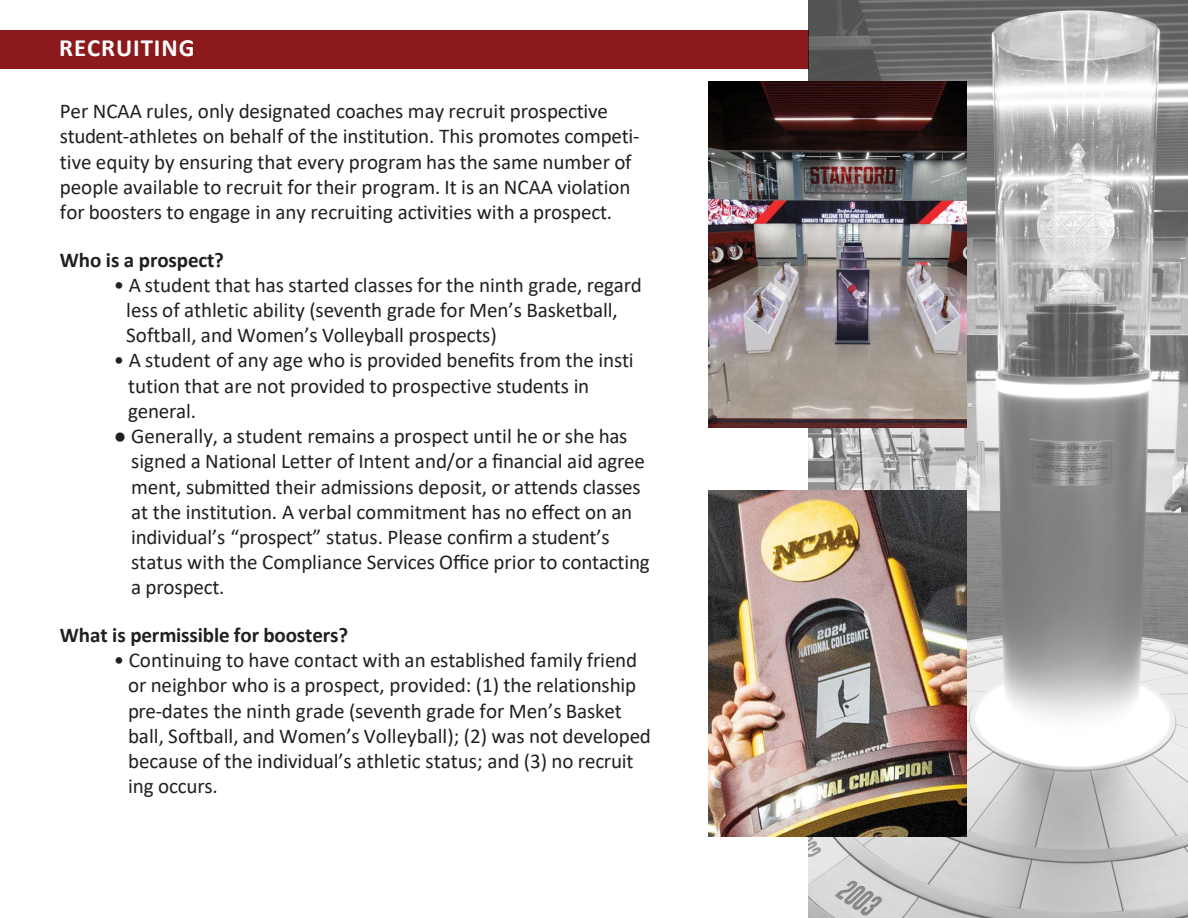
<style>
.page{position:relative;width:1188px;height:918px;background:#fff}
.page>*{position:absolute;margin:0;border:0;box-sizing:border-box;transform-origin:0 0}
.t1{font:700 24.9px "Calibri";letter-spacing:.035em;color:#fff}
.t2{font:21px/25.2px "Calibri";letter-spacing:-.005em;color:#231f20}
.t3{font:700 21px "Calibri";letter-spacing:-.005em;color:#231f20}
</style>
<div class="page">
<div style="left:0;top:30px;width:809px;height:39px;background:#8c191c"></div>
<img style="left:809px;top:1px;width:379px;height:917px">
<img style="left:708px;top:490px;width:259px;height:346px">
<img style="left:708px;top:82px;width:259px;height:346px">
<p class="t1" style="left:59px;top:30px;width:137px">RECRUITING</p>
<p class="t2" style="left:60px;top:98px;width:581px">Per NCAA rules, only designated coaches may recruit prospective student-athletes on behalf of the institution. This promotes competi&shy;tive equity by ensuring that every program has the same number of people available to recruit for their program. It is an NCAA violation for boosters to engage in any recruiting activities with a prospect.</p>
<p class="t3" style="left:60px;top:245px;width:166px">Who is a prospect?</p>
<p class="t2" style="left:126px;top:272px;width:517px;text-indent:-12px">• A student that has started classes for the ninth grade, regard less of athletic ability (seventh grade for Men’s Basketball,<br>Softball, and Women’s Volleyball prospects)</p>
<p class="t2" style="left:128px;top:347px;width:507px;text-indent:-14px">• A student of any age who is provided benefits from the insti tution that are not provided to prospective students in general.</p>
<p class="t2" style="left:131px;top:423px;width:520px;text-indent:-17px">● Generally, a student remains a prospect until he or she has signed a National Letter of Intent and/or a financial aid agree ment, submitted their admissions deposit, or attends classes at the institution. A verbal commitment has no effect on an individual’s “prospect” status. Please confirm a student’s status with the Compliance Services Office prior to contacting a prospect.</p>
<p class="t3" style="left:60px;top:620px;width:290px">What is permissible for boosters?</p>
<p class="t2" style="left:128px;top:647px;width:525px;text-indent:-14px">• Continuing to have contact with an established family friend or neighbor who is a prospect, provided: (1) the relationship pre-dates the ninth grade (seventh grade for Men’s Basket ball, Softball, and Women’s Volleyball); (2) was not developed because of the individual’s athletic status; and (3) no recruit ing occurs.</p>
</div>
